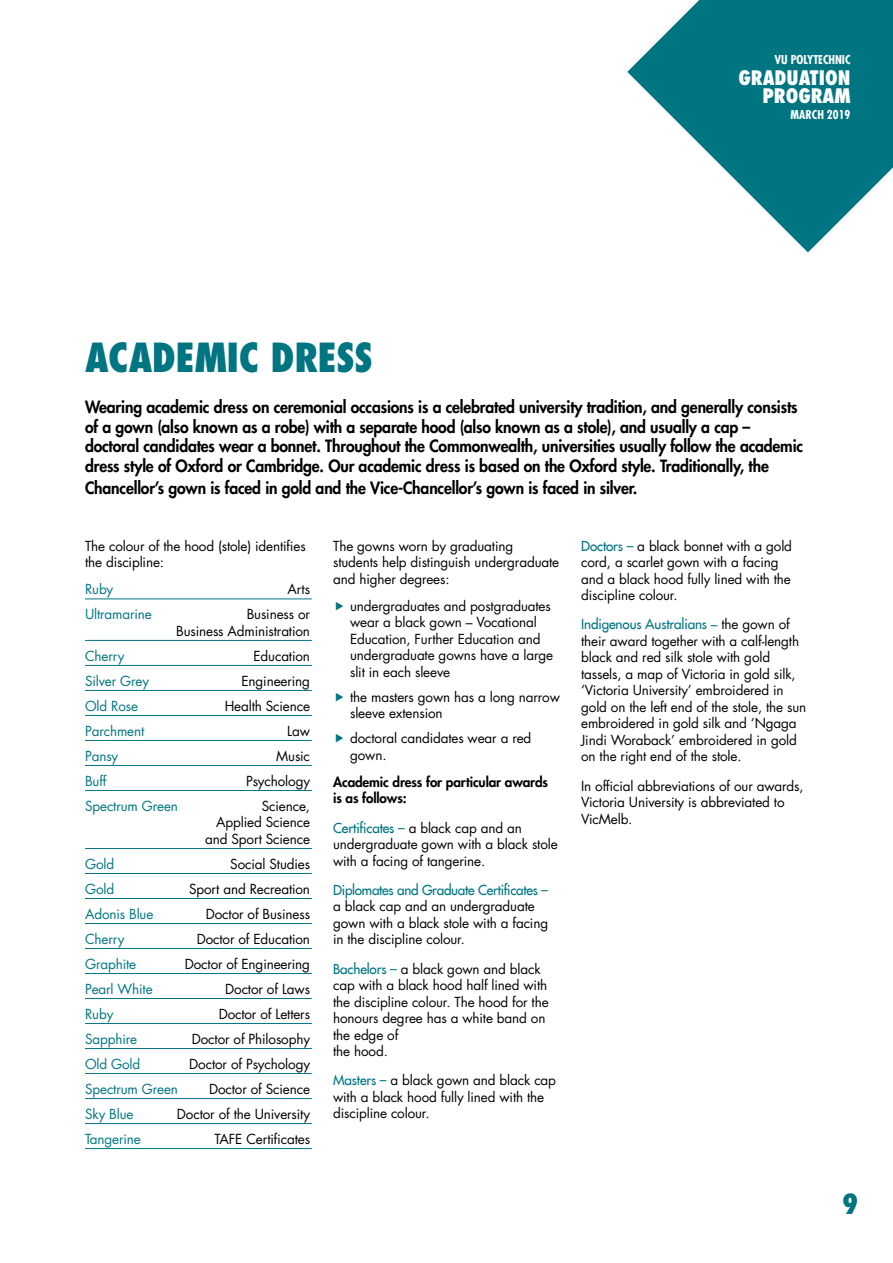
<style>
.page{position:relative;width:893px;height:1263px;background:#fff}
.page>*{position:absolute;margin:0;border:0;box-sizing:border-box;transform-origin:0 0}
.t1{font:800 condensed 39px "Futura LT";letter-spacing:-.01em;color:#007582}
.t2{font:800 condensed 27px "Futura LT";color:#007582}
.t3{font:800 condensed 19.5px/18px "Futura LT";color:#fff;text-align:right}
.t4{font:800 16.5px/19.8px "Futura LT";letter-spacing:-.01em;color:#000;scale:.95 1}
.t5{font:13.5px/16.5px "Futura LT";letter-spacing:-.01em;color:#000}
.t6{font:13.5px "Futura LT";letter-spacing:-.01em;color:#007582}
.t7{font:800 13.5px/16.5px "Futura LT";letter-spacing:-.01em;color:#000}
.t8{font:13.5px "Futura LT";letter-spacing:-.02em;color:#007582}
.t9{font:700 condensed 12px "Futura LT";color:#fff}
.s1{color:#007582}
</style>
<div class="page">
<svg style="left:627px;top:0;width:266px;height:252px;fill:#007582"></svg>
<hr style="left:85px;top:598px;width:227px;height:1px;background:#007582">
<hr style="left:85px;top:640px;width:227px;height:1px;background:#007582">
<hr style="left:85px;top:665px;width:227px;height:1px;background:#007582">
<hr style="left:85px;top:690px;width:227px;height:1px;background:#007582">
<hr style="left:85px;top:715px;width:227px;height:1px;background:#007582">
<hr style="left:85px;top:740px;width:227px;height:1px;background:#007582">
<hr style="left:85px;top:765px;width:227px;height:1px;background:#007582">
<hr style="left:85px;top:790px;width:227px;height:1px;background:#007582">
<hr style="left:85px;top:848px;width:227px;height:1px;background:#007582">
<hr style="left:85px;top:873px;width:227px;height:1px;background:#007582">
<hr style="left:85px;top:898px;width:227px;height:1px;background:#007582">
<hr style="left:85px;top:923px;width:227px;height:1px;background:#007582">
<hr style="left:85px;top:948px;width:227px;height:1px;background:#007582">
<hr style="left:85px;top:973px;width:227px;height:1px;background:#007582">
<hr style="left:85px;top:998px;width:227px;height:1px;background:#007582">
<hr style="left:85px;top:1023px;width:227px;height:1px;background:#007582">
<hr style="left:85px;top:1048px;width:227px;height:1px;background:#007582">
<hr style="left:85px;top:1073px;width:227px;height:1px;background:#007582">
<hr style="left:85px;top:1098px;width:227px;height:1px;background:#007582">
<hr style="left:85px;top:1123px;width:227px;height:1px;background:#007582">
<hr style="left:85px;top:1148px;width:227px;height:1px;background:#007582">
<p class="t9" style="left:774px;top:52px;width:77px">VU POLYTECHNIC</p>
<h3 class="t3" style="left:738px;top:69px;width:113px">GRADUATION<br>PROGRAM</h3>
<p class="t9" style="left:790px;top:107px;width:61px">MARCH 2019</p>
<h1 class="t1" style="left:85px;top:333px;width:289px">ACADEMIC DRESS</h1>
<p class="t4" style="left:85px;top:396px;width:757px">Wearing academic dress on ceremonial occasions is a celebrated university tradition, and generally consists of a gown (also known as a robe) with a separate hood (also known as a stole), and usually a cap – doctoral candidates wear a bonnet. Throughout the Commonwealth, universities usually follow the academic dress style of Oxford or Cambridge. Our academic dress is based on the Oxford style. Traditionally, the</p>
<p class="t4" style="left:85px;top:477px;width:583px">Chancellor’s gown is faced in gold and the Vice-Chancellor’s gown is faced in silver.</p>
<p class="t5" style="left:85px;top:538px;width:222px">The colour of the hood (stole) identifies the discipline:</p>
<p class="t6" style="left:85px;top:581px;width:30px">Ruby</p>
<p class="t5" style="left:288px;top:581px;width:24px">Arts</p>
<p class="t6" style="left:85px;top:606px;width:68px">Ultramarine</p>
<p class="t5" style="left:176px;top:606px;width:135px;text-align:right">Business or<br>Business Administration</p>
<p class="t6" style="left:85px;top:647px;width:41px">Cherry</p>
<p class="t5" style="left:254px;top:648px;width:58px">Education</p>
<p class="t6" style="left:85px;top:672px;width:66px">Silver Grey</p>
<p class="t5" style="left:242px;top:673px;width:70px">Engineering</p>
<p class="t6" style="left:85px;top:697px;width:55px">Old Rose</p>
<p class="t5" style="left:225px;top:698px;width:87px">Health Science</p>
<p class="t6" style="left:85px;top:722px;width:61px">Parchment</p>
<p class="t5" style="left:287px;top:723px;width:24px">Law</p>
<p class="t6" style="left:85px;top:747px;width:35px">Pansy</p>
<p class="t5" style="left:276px;top:748px;width:35px">Music</p>
<p class="t6" style="left:85px;top:772px;width:23px">Buff</p>
<p class="t5" style="left:246px;top:773px;width:66px">Psychology</p>
<p class="t6" style="left:85px;top:797px;width:94px">Spectrum Green</p>
<p class="t5" style="left:205px;top:798px;width:106px;text-align:right">Science,<br>Applied Science and Sport Science</p>
<p class="t6" style="left:85px;top:855px;width:31px">Gold</p>
<p class="t5" style="left:230px;top:856px;width:81px">Social Studies</p>
<p class="t6" style="left:85px;top:880px;width:31px">Gold</p>
<p class="t5" style="left:189px;top:881px;width:122px">Sport and Recreation</p>
<p class="t6" style="left:85px;top:905px;width:70px">Adonis Blue</p>
<p class="t5" style="left:206px;top:906px;width:106px">Doctor of Business</p>
<p class="t6" style="left:85px;top:930px;width:41px">Cherry</p>
<p class="t5" style="left:197px;top:931px;width:115px">Doctor of Education</p>
<p class="t6" style="left:85px;top:955px;width:53px">Graphite</p>
<p class="t5" style="left:185px;top:956px;width:127px">Doctor of Engineering</p>
<p class="t6" style="left:85px;top:980px;width:69px">Pearl White</p>
<p class="t5" style="left:225px;top:981px;width:86px">Doctor of Laws</p>
<p class="t6" style="left:85px;top:1005px;width:30px">Ruby</p>
<p class="t5" style="left:219px;top:1006px;width:93px">Doctor of Letters</p>
<p class="t6" style="left:85px;top:1030px;width:54px">Sapphire</p>
<p class="t5" style="left:192px;top:1031px;width:120px">Doctor of Philosophy</p>
<p class="t6" style="left:85px;top:1055px;width:57px">Old Gold</p>
<p class="t5" style="left:189px;top:1056px;width:122px">Doctor of Psychology</p>
<p class="t6" style="left:85px;top:1080px;width:94px">Spectrum Green</p>
<p class="t5" style="left:209px;top:1081px;width:103px">Doctor of Science</p>
<p class="t6" style="left:85px;top:1105px;width:50px">Sky Blue</p>
<p class="t5" style="left:177px;top:1106px;width:135px">Doctor of the University</p>
<p class="t6" style="left:85px;top:1130px;width:57px">Tangerine</p>
<p class="t5" style="left:214px;top:1131px;width:97px">TAFE Certificates</p>
<p class="t5" style="left:333px;top:537px;width:228px">The gowns worn by graduating students help distinguish undergraduate and higher degrees:</p>
<p class="t5" style="left:350px;top:598px;width:205px">undergraduates and postgraduates wear a black gown – Vocational<br>Education, Further Education and undergraduate gowns have a large slit in each sleeve</p>
<p class="t5" style="left:350px;top:689px;width:211px">the masters gown has a long narrow sleeve extension</p>
<p class="t5" style="left:350px;top:730px;width:183px">doctoral candidates wear a red gown.</p>
<p class="t7" style="left:333px;top:773px;width:217px">Academic dress for particular awards is as follows:</p>
<p class="t5" style="left:333px;top:819px;width:226px"><span class="s1">Certificates –</span> a black cap and an undergraduate gown with a black stole with a facing of tangerine.</p>
<p class="t8" style="left:333px;top:881px;width:216px">Diplomates and Graduate Certificates –</p>
<p class="t5" style="left:333px;top:898px;width:217px">a black cap and an undergraduate gown with a black stole with a facing in the discipline colour.</p>
<p class="t5" style="left:333px;top:960px;width:217px"><span class="s1">Bachelors –</span> a black gown and black cap with a black hood half lined with the discipline colour. The hood for the honours degree has a white band on the edge of<br>the hood.</p>
<p class="t5" style="left:333px;top:1072px;width:224px"><span class="s1">Masters –</span> a black gown and black cap with a black hood fully lined with the discipline colour.</p>
<p class="t5" style="left:581px;top:537px;width:212px"><span class="s1">Doctors –</span> a black bonnet with a gold cord, a scarlet gown with a facing and a black hood fully lined with the discipline colour.</p>
<p class="t5" style="left:581px;top:616px;width:227px"><span class="s1">Indigenous Australians</span> <span class="s1">–</span> the gown of their award together with a calf-length black and red silk stole with gold tassels, a map of Victoria in gold silk, ‘Victoria University’ embroidered in gold on the left end of the stole, the sun embroidered in gold silk and ‘Ngaga Jindi Woraback’ embroidered in gold on the right end of the stole.</p>
<p class="t5" style="left:581px;top:777px;width:224px">In official abbreviations of our awards,<br>Victoria University is abbreviated to<br>VicMelb.</p>
<h2 class="t2" style="left:842px;top:1187px;width:18px">9</h2>
</div>
